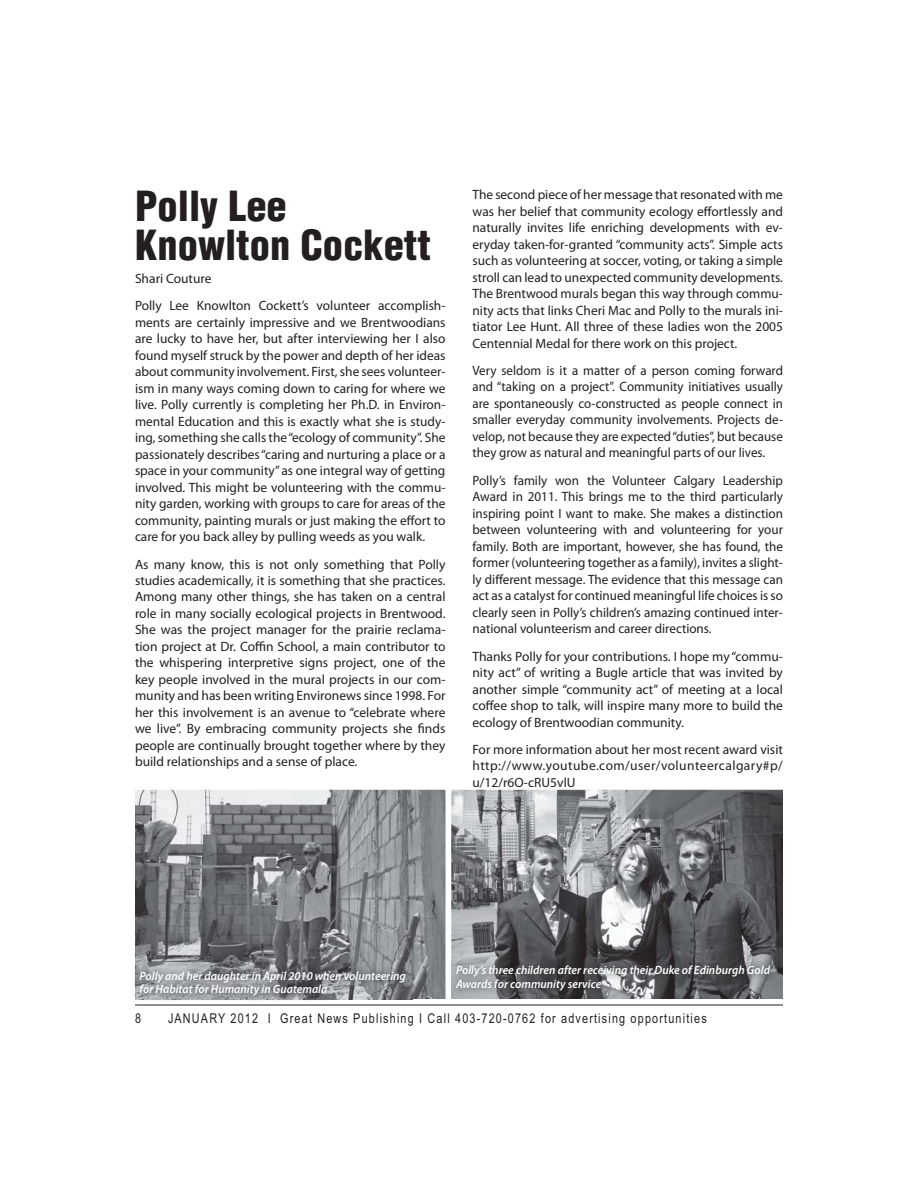
<style>
.page{position:relative;width:918px;height:1188px;background:#fff}
.page>*{position:absolute;margin:0;border:0;box-sizing:border-box;transform-origin:0 0}
.t1{font:900 condensed 40.5px/39px "Helvetica";color:#231f20}
.t2{font:13.5px/16.5px "Myriad Pro";color:#231f20;text-align:justify}
.t3{font:13.5px/16.5px "Myriad Pro";color:#231f20;text-align:justify;scale:.96 1}
.t4{font:13.5px "Arial";letter-spacing:.11em;color:#231f20;scale:.8 1}
.t5{font:italic 600 12px/13.5px "Myriad Pro";color:#fff}
</style>
<div class="page">
<hr style="left:135px;top:1005px;width:648px;height:1px;background:#231f20">
<img style="left:135px;top:790px;width:311px;height:209px">
<img style="left:134px;top:972px;width:279px;height:29px">
<img style="left:135px;top:963px;width:278px;height:36px">
<img style="left:451px;top:790px;width:332px;height:209px">
<img style="left:451px;top:957px;width:326px;height:40px">
<h1 class="t1" style="left:135px;top:191px;width:297px">Polly Lee<br>Knowlton Cockett</h1>
<p class="t2" style="left:135px;top:266px;width:312px;line-height:27.3px">Shari Couture<br>Polly Lee Knowlton Cockett’s volunteer accomplish-</p>
<p class="t2" style="left:135px;top:315px;width:312px">ments are certainly impressive and we Brentwoodians are lucky to have her, but after interviewing her I also found myself struck by the power and depth of her ideas about community involvement. First, she sees volunteer&shy;ism in many ways coming down to caring for where we live. Polly currently is completing her Ph.D. in Environ&shy;mental Education and this is exactly what she is study&shy;ing, something she calls the “ecology of community”. She passionately describes “caring and nurturing a place or a space in your community” as one integral way of getting involved. This might be volunteering with the commu&shy;nity garden, working with groups to care for areas of the community, painting murals or just making the effort to care for you back alley by pulling weeds as you walk.</p>
<p class="t2" style="left:135px;top:557px;width:312px">As many know, this is not only something that Polly studies academically, it is something that she practices.<br>Among many other things, she has taken on a central role in many socially ecological projects in Brentwood.<br>She was the project manager for the prairie reclama&shy;tion project at Dr. Coffin School, a main contributor to the whispering interpretive signs project, one of the key people involved in the mural projects in our com&shy;munity and has been writing Environews since 1998. For her this involvement is an avenue to “celebrate where we live”. By embracing community projects she finds people are continually brought together where by they build relationships and a sense of place.</p>
<p class="t2" style="left:473px;top:187px;width:312px">The second piece of her message that resonated with me was her belief that community ecology effortlessly and naturally invites life enriching developments with ev&shy;eryday taken-for-granted “community acts”. Simple acts such as volunteering at soccer, voting, or taking a simple stroll can lead to unexpected community developments.<br>The Brentwood murals began this way through commu&shy;nity acts that links Cheri Mac and Polly to the murals ini&shy;tiator Lee Hunt. All three of these ladies won the 2005<br>Centennial Medal for there work on this project.</p>
<p class="t3" style="left:473px;top:363px;width:325px">Very seldom is it a matter of a person coming forward and “taking on a project”. Community initiatives usually are spontaneously co-constructed as people connect in smaller everyday community involvements. Projects de&shy;velop, not because they are expected “duties”, but because they grow as natural and meaningful parts of our lives.</p>
<p class="t2" style="left:473px;top:473px;width:312px">Polly’s family won the Volunteer Calgary Leadership Award in 2011. This brings me to the third particularly inspiring point I want to make. She makes a distinction between volunteering with and volunteering for your family. Both are important, however, she has found, the former (volunteering together as a family), invites a slight&shy;ly different message. The evidence that this message can act as a catalyst for continued meaningful life choices is so clearly seen in Polly’s children’s amazing continued inter&shy;national volunteerism and career directions.</p>
<p class="t2" style="left:473px;top:649px;width:312px">Thanks Polly for your contributions. I hope my “commu&shy;nity act” of writing a Bugle article that was invited by another simple “community act” of meeting at a local coffee shop to talk, will inspire many more to build the ecology of Brentwoodian community.</p>
<p class="t2" style="left:473px;top:742px;width:312px">For more information about her most recent award visit http://www.youtube.com/user/volunteercalgary#p/ u/12/r6O-cRU5vlU</p>
<p class="t5" style="left:140px;top:970px;width:268px">Polly and her daughter in April 2010 when volunteering for Habitat for Humanity in Guatemala</p>
<p class="t5" style="left:456px;top:964px;width:316px">Polly’s three children after receiving their Duke of Edinburgh Gold<br>Awards for community service</p>
<p class="t4" style="left:135px;top:1013px;width:9px">8</p>
<p class="t4" style="left:168px;top:1013px;width:675px">JANUARY 2012 I Great News Publishing I Call 403-720-0762 for advertising opportunities</p>
</div>
